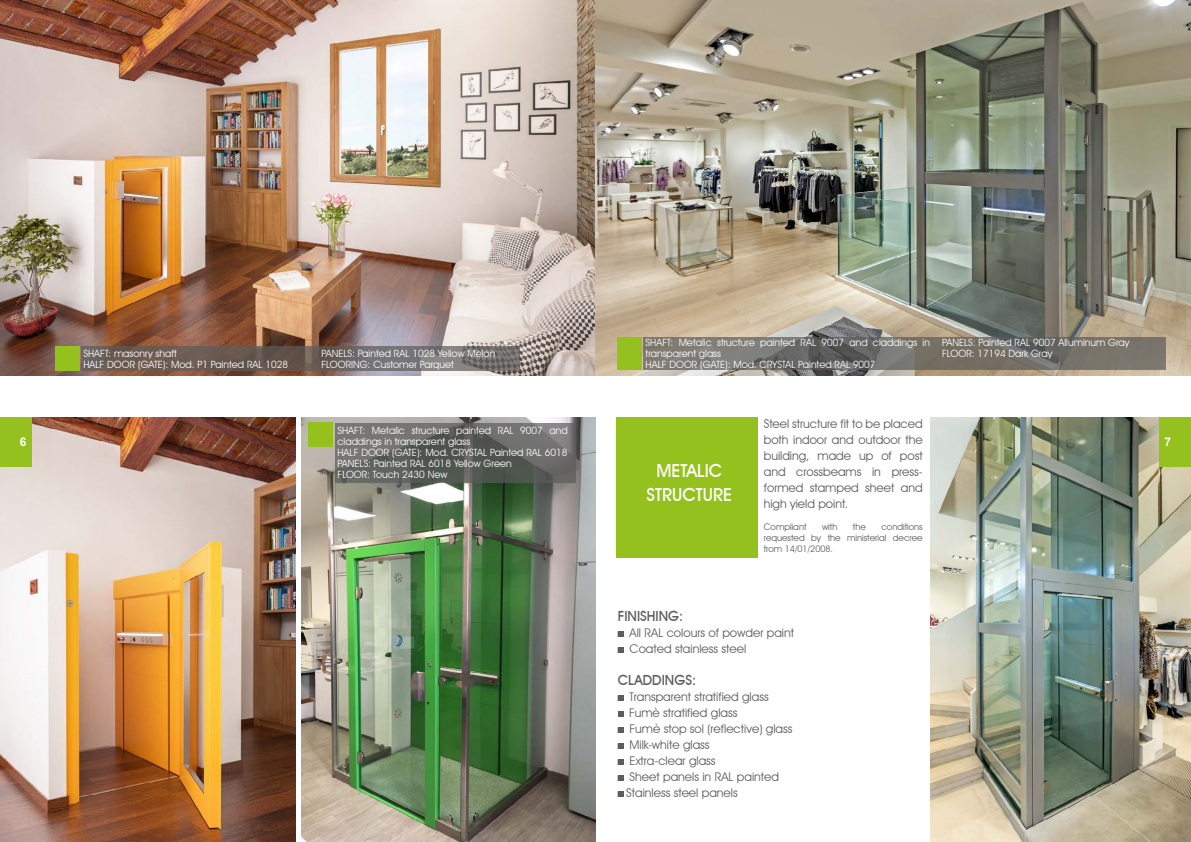
<style>
.page{position:relative;width:1191px;height:842px;background:#fff}
.page>*{position:absolute;margin:0;border:0;box-sizing:border-box;transform-origin:0 0}
.t1{font:500 18px/24px "Avant Garde IT Cby BT";color:#fff;text-align:center}
.t2{font:500 14px "Avant Garde IT Cby BT";color:#5c5c5b}
.t3{font:12px/16px "Avant Garde IT Cby BT";color:#5c5c5b;text-align:justify}
.t4{font:700 12px "Arial";color:#fff}
.t5{font:10px/11px "Avant Garde IT Cby BT";color:#fff}
.t6{font:9px/11px "Avant Garde IT Cby BT";color:#5c5c5b;text-align:justify}
.s1{font-family:"Arial Narrow"}
</style>
<div class="page">
<img style="left:0;top:0;width:595px;height:376px">
<img style="left:0;top:417px;width:296px;height:425px">
<img style="left:301px;top:417px;width:294px;height:425px">
<img style="left:595px;top:0;width:596px;height:376px">
<img style="left:930px;top:417px;width:261px;height:425px">
<div style="left:55px;top:346px;width:25px;height:24px;background:#95c11f"></div>
<svg style="left:81px;top:346px;width:439px;height:24px;background:#6d645f"></svg>
<div style="left:617px;top:337px;width:25px;height:33px;background:#95c11f"></div>
<svg style="left:643px;top:337px;width:523px;height:33px;background:#72706a"></svg>
<div style="left:617px;top:417px;width:141px;height:141px;background:#95c11f"></div>
<div style="left:1160px;top:417px;width:31px;height:49px;background:#95c11f"></div>
<div style="left:0;top:417px;width:31px;height:49px;background:#95c11f"></div>
<div style="left:309px;top:422px;width:24px;height:24px;background:#95c11f"></div>
<svg style="left:335px;top:423px;width:240px;height:60px;background:#636561"></svg>
<svg style="left:618px;top:631px;width:5px;height:6px"></svg>
<svg style="left:618px;top:647px;width:5px;height:6px"></svg>
<svg style="left:618px;top:695px;width:5px;height:5px"></svg>
<svg style="left:618px;top:711px;width:5px;height:6px"></svg>
<svg style="left:618px;top:727px;width:5px;height:6px"></svg>
<svg style="left:618px;top:743px;width:5px;height:6px"></svg>
<svg style="left:618px;top:759px;width:5px;height:6px"></svg>
<svg style="left:618px;top:775px;width:5px;height:6px"></svg>
<svg style="left:618px;top:791px;width:5px;height:6px"></svg>
<p class="t5" style="left:83px;top:348px;width:206px">SHAFT: masonry shaft<br>HALF DOOR (GATE): Mod. P1 Painted RAL 1028</p>
<p class="t5" style="left:321px;top:348px;width:175px">PANELS: Painted RAL 1028 Yellow Melon<br>FLOORING: Customer Parquet</p>
<p class="t5" style="left:645px;top:337px;width:286px">SHAFT: Metalic structure painted RAL 9007 and claddings in transparent glass<br>HALF DOOR (GATE): Mod. CRYSTAL Painted RAL 9007</p>
<p class="t5" style="left:942px;top:337px;width:189px">PANELS: Painted RAL 9007 Alluminum Gray<br>FLOOR: 17194 Dark Gray</p>
<p class="t3" style="left:764px;top:415px;width:160px">Steel structure fit to be placed both indoor and outdoor the building, made up of post and crossbeams in press&shy;formed stamped sheet and high yield point.</p>
<p class="t6" style="left:764px;top:521px;width:44px">Compliant</p>
<p class="t6" style="left:822px;top:521px;width:17px">with</p>
<p class="t6" style="left:853px;top:521px;width:14px">the</p>
<p class="t5" style="left:337px;top:425px;width:232px">SHAFT: Metalic structure painted RAL 9007 and claddings in transparent glass<br>HALF DOOR (GATE): Mod. CRYSTAL Painted RAL 6018<br>PANELS: Painted RAL 6018 Yellow Green<br>FLOOR: Touch 2430 New</p>
<p class="t4" style="left:20px;top:434px;width:8px">6</p>
<p class="t4" style="left:1164px;top:434px;width:8px">7</p>
<h1 class="t1" style="left:646px;top:458px;width:87px">METALIC<br>STRUCTURE</h1>
<p class="t6" style="left:764px;top:521px;width:160px;text-indent:118px">conditions requested by the ministerial decree from 14/01/2008.</p>
<h2 class="t2" style="left:618px;top:607px;width:67px">FINISHING:</h2>
<p class="t3" style="left:618px;top:624px;width:178px"><span class="s1">■</span> All RAL colours of powder paint</p>
<p class="t3" style="left:618px;top:640px;width:130px"><span class="s1">■</span> Coated stainless steel</p>
<h2 class="t2" style="left:618px;top:671px;width:80px">CLADDINGS:</h2>
<p class="t3" style="left:629px;top:688px;width:141px;text-indent:-11px"><span class="s1">■</span> Transparent stratified glass<br>Fumè stratified glass</p>
<p class="t3" style="left:618px;top:720px;width:176px"><span class="s1">■</span> Fumè stop sol (reflective) glass</p>
<p class="t3" style="left:618px;top:736px;width:93px"><span class="s1">■</span> Milk-white glass</p>
<p class="t3" style="left:618px;top:752px;width:99px"><span class="s1">■</span> Extra-clear glass</p>
<p class="t3" style="left:618px;top:768px;width:163px"><span class="s1">■</span> Sheet panels in RAL painted</p>
<p class="t3" style="left:618px;top:784px;width:121px"><span class="s1">■</span>Stainless steel panels</p>
</div>
